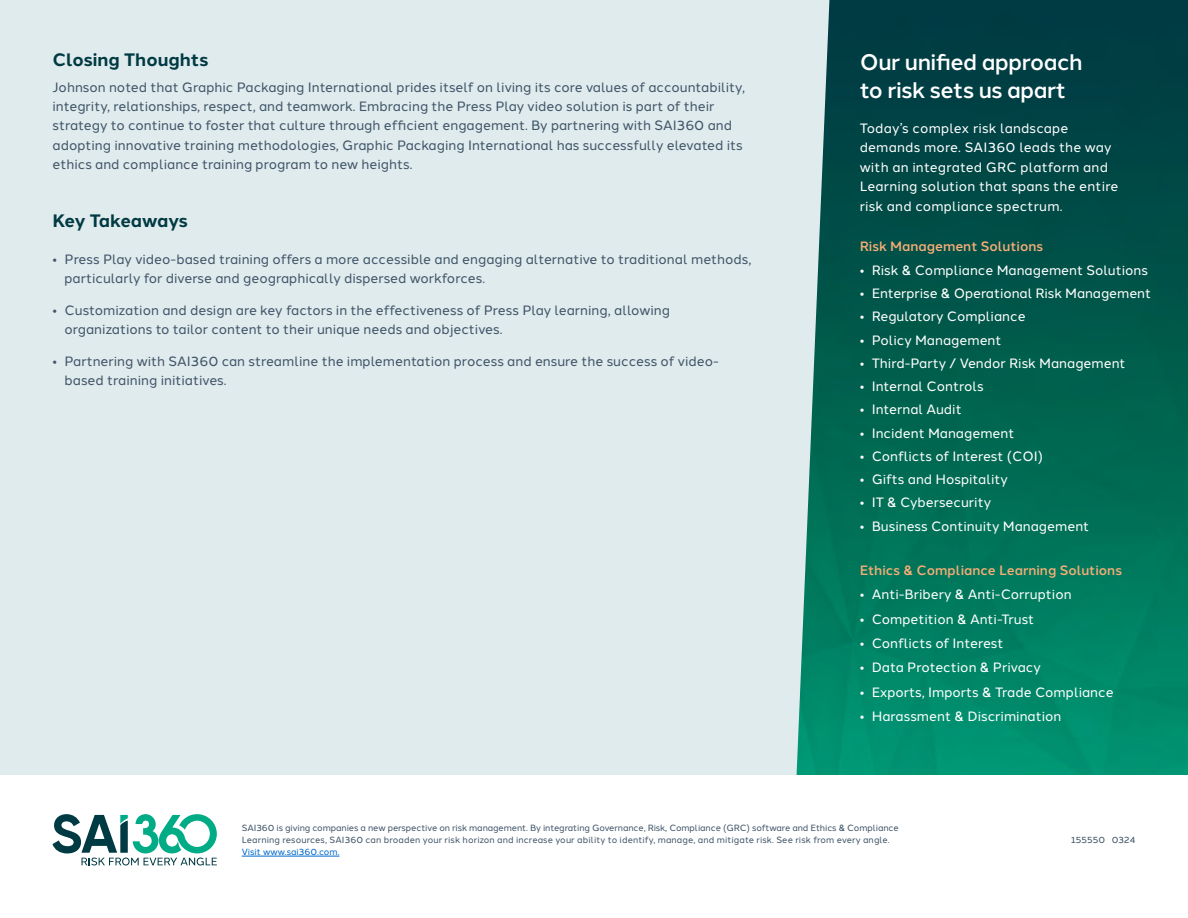
<style>
.page{position:relative;width:1188px;height:918px;background:#e0ebed}
.page>*{position:absolute;margin:0;border:0;box-sizing:border-box;transform-origin:0 0}
.t1{font:500 22.5px/28.5px "Halcom";letter-spacing:-.02em;color:#fff}
.t2{font:700 18px "Halcom";color:#003a42}
.t3{font:700 18px "Halcom";letter-spacing:-.02em;color:#003a42}
.t4{font:13.5px/19.5px "Halcom";color:#415569}
.t5{font:13.5px/19.5px "Halcom";color:#fff}
.t6{font:500 13.5px "Halcom";color:#f8ad76}
.t7{font:9px/12px "Halcom";letter-spacing:-.01em;color:#415569}
.t8{font:9px "Halcom";color:#0069cb}
</style>
<div class="page">
<img style="left:796px;top:0;width:392px;height:775px">
<div style="left:0;top:775px;width:1188px;height:143px;background:#fff"></div>
<hr style="left:242px;top:856px;width:98px;height:1px;background:#0069cb">
<svg style="left:52px;top:814px;width:165px;height:52px"></svg>
<h2 class="t2" style="left:52px;top:45px;width:157px">Closing Thoughts</h2>
<p class="t4" style="left:52px;top:76px;width:694px">Johnson noted that Graphic Packaging International prides itself on living its core values of accountability, integrity, relationships, respect, and teamwork. Embracing the Press Play video solution is part of their strategy to continue to foster that culture through efficient engagement. By partnering with SAI360 and adopting innovative training methodologies, Graphic Packaging International has successfully elevated its ethics and compliance training program to new heights.</p>
<h2 class="t3" style="left:52px;top:206px;width:137px">Key Takeaways</h2>
<p class="t4" style="left:65px;top:248px;width:688px;text-indent:-12px">• Press Play video-based training offers a more accessible and engaging alternative to traditional methods, particularly for diverse and geographically dispersed workforces.</p>
<p class="t4" style="left:65px;top:299px;width:607px;text-indent:-12px">• Customization and design are key factors in the effectiveness of Press Play learning, allowing organizations to tailor content to their unique needs and objectives.</p>
<p class="t4" style="left:65px;top:350px;width:656px;text-indent:-12px">• Partnering with SAI360 can streamline the implementation process and ensure the success of video&shy;based training initiatives.</p>
<h1 class="t1" style="left:860px;top:46px;width:225px">Our unified approach to risk sets us apart</h1>
<p class="t5" style="left:860px;top:117px;width:260px">Today’s complex risk landscape demands more. SAI360 leads the way with an integrated GRC platform and Learning solution that spans the entire risk and compliance spectrum.</p>
<p class="t6" style="left:860px;top:235px;width:185px">Risk Management Solutions</p>
<p class="t5" style="left:860px;top:259px;width:290px">• Risk &amp; Compliance Management Solutions</p>
<p class="t5" style="left:860px;top:282px;width:293px">• Enterprise &amp; Operational Risk Management</p>
<p class="t5" style="left:860px;top:306px;width:167px">• Regulatory Compliance</p>
<p class="t5" style="left:860px;top:329px;width:143px">• Policy Management</p>
<p class="t5" style="left:860px;top:352px;width:267px">• Third-Party / Vendor Risk Management</p>
<p class="t5" style="left:860px;top:375px;width:126px">• Internal Controls</p>
<p class="t5" style="left:860px;top:399px;width:104px">• Internal Audit</p>
<p class="t5" style="left:860px;top:422px;width:156px">• Incident Management</p>
<p class="t5" style="left:860px;top:445px;width:185px">• Conflicts of Interest (COI)</p>
<p class="t5" style="left:860px;top:468px;width:150px">• Gifts and Hospitality</p>
<p class="t5" style="left:860px;top:492px;width:133px">• IT &amp; Cybersecurity</p>
<p class="t5" style="left:860px;top:515px;width:231px">• Business Continuity Management</p>
<p class="t6" style="left:860px;top:559px;width:264px">Ethics &amp; Compliance Learning Solutions</p>
<p class="t5" style="left:860px;top:583px;width:213px">• Anti-Bribery &amp; Anti-Corruption</p>
<p class="t5" style="left:860px;top:608px;width:176px">• Competition &amp; Anti-Trust</p>
<p class="t5" style="left:860px;top:632px;width:145px">• Conflicts of Interest</p>
<p class="t5" style="left:860px;top:656px;width:183px">• Data Protection &amp; Privacy</p>
<p class="t5" style="left:860px;top:681px;width:256px">• Exports, Imports &amp; Trade Compliance</p>
<p class="t5" style="left:860px;top:705px;width:203px">• Harassment &amp; Discrimination</p>
<p class="t7" style="left:242px;top:821px;width:659px">SAI360 is giving companies a new perspective on risk management. By integrating Governance, Risk, Compliance (GRC) software and Ethics &amp; Compliance<br>Learning resources, SAI360 can broaden your risk horizon and increase your ability to identify, manage, and mitigate risk. See risk from every angle.</p>
<p class="t8" style="left:242px;top:845px;width:99px">Visit www.sai360.com.</p>
<p class="t7" style="left:1071px;top:833px;width:66px">155550 0324</p>
</div>
